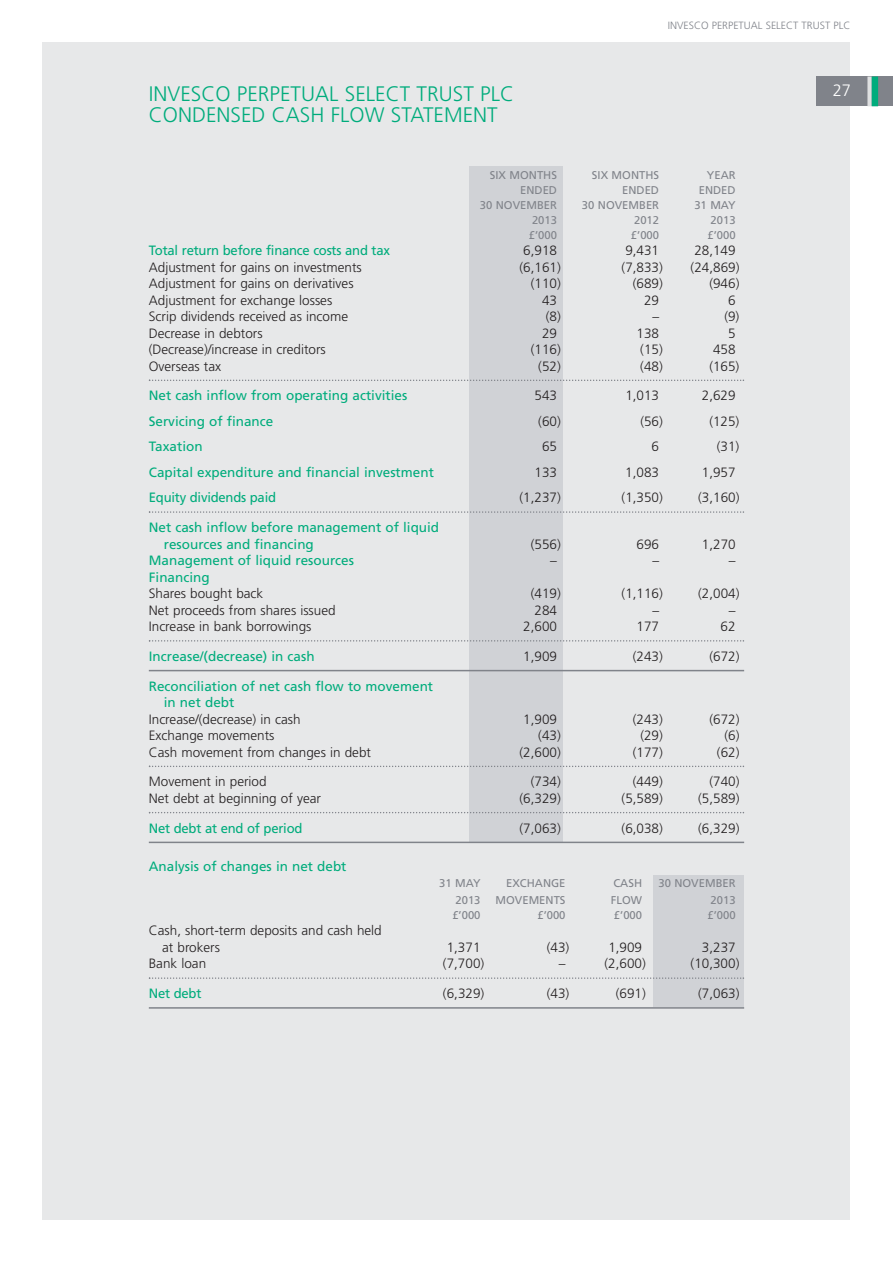
<style>
.page{position:relative;width:893px;height:1263px;background:#fff}
.page>*{position:absolute;margin:0;border:0;box-sizing:border-box;transform-origin:0 0}
.t1{font:300 21px/21px "Frutiger";color:#00ac7c}
.t2{font:300 16.5px "Frutiger";color:#fff}
.t3{font:300 13.5px/16.5px "Frutiger";color:#231f20}
.t4{font:13.5px/16.5px "Frutiger";color:#00ac7c}
.t5{font:11.25px "Frutiger";color:#80838a}
.t6{font:300 10.5px "Frutiger";color:#80838a}
.s1{font-weight:400;color:#00ac7c}
</style>
<div class="page">
<div style="left:43px;top:43px;width:807px;height:1177px;background:#e7e8e9"></div>
<div style="left:816px;top:77px;width:77px;height:29px;background:#80838a"></div>
<div style="left:867px;top:77px;width:5px;height:29px;background:#dfe0e1"></div>
<div style="left:872px;top:77px;width:6px;height:29px;background:#00ac7c"></div>
<div style="left:469px;top:166px;width:94px;height:675px;background:#d0d2d6"></div>
<div style="left:653px;top:876px;width:91px;height:131px;background:#d0d2d6"></div>
<svg style="left:149px;top:380px;width:595px;height:1px"></svg>
<svg style="left:149px;top:511px;width:595px;height:2px"></svg>
<svg style="left:149px;top:640px;width:595px;height:2px"></svg>
<hr style="left:149px;top:670px;width:595px;height:1px;background:#80838a">
<svg style="left:149px;top:766px;width:595px;height:1px"></svg>
<svg style="left:149px;top:812px;width:595px;height:1px"></svg>
<hr style="left:149px;top:842px;width:595px;height:1px;background:#80838a">
<svg style="left:149px;top:977px;width:595px;height:2px"></svg>
<hr style="left:149px;top:1007px;width:595px;height:2px;background:#80838a">
<p class="t1" style="left:149px;top:85px;width:367px">INVESCO PERPETUAL SELECT TRUST PLC<br>CONDENSED CASH FLOW STATEMENT</p>
<p class="t6" style="left:668px;top:21px;width:184px">INVESCO PERPETUAL SELECT TRUST PLC</p>
<p class="t2" style="left:833px;top:83px;width:20px">27</p>
<p class="t5" style="left:490px;top:170px;width:69px">SIX MONTHS</p>
<p class="t5" style="left:592px;top:170px;width:69px">SIX MONTHS</p>
<p class="t5" style="left:707px;top:170px;width:30px">YEAR</p>
<p class="t5" style="left:520px;top:185px;width:38px">ENDED</p>
<p class="t5" style="left:622px;top:185px;width:38px">ENDED</p>
<p class="t5" style="left:699px;top:185px;width:38px">ENDED</p>
<p class="t5" style="left:480px;top:200px;width:79px">30 NOVEMBER</p>
<p class="t5" style="left:582px;top:200px;width:79px">30 NOVEMBER</p>
<p class="t5" style="left:694px;top:200px;width:43px">31 MAY</p>
<p class="t5" style="left:532px;top:215px;width:27px">2013</p>
<p class="t5" style="left:634px;top:215px;width:27px">2012</p>
<p class="t5" style="left:711px;top:215px;width:27px">2013</p>
<p class="t5" style="left:529px;top:230px;width:30px">£’000</p>
<p class="t5" style="left:631px;top:230px;width:30px">£’000</p>
<p class="t5" style="left:707px;top:230px;width:30px">£’000</p>
<p class="t4" style="left:149px;top:243px;width:243px">Total return before finance costs and tax</p>
<p class="t3" style="left:523px;top:243px;width:35px">6,918</p>
<p class="t3" style="left:625px;top:243px;width:35px">9,431</p>
<p class="t3" style="left:694px;top:243px;width:43px">28,149</p>
<p class="t3" style="left:149px;top:260px;width:215px">Adjustment for gains on investments</p>
<p class="t3" style="left:519px;top:260px;width:43px">(6,161)</p>
<p class="t3" style="left:622px;top:260px;width:43px">(7,833)</p>
<p class="t3" style="left:691px;top:260px;width:50px">(24,869)</p>
<p class="t3" style="left:149px;top:276px;width:206px">Adjustment for gains on derivatives</p>
<p class="t3" style="left:531px;top:276px;width:32px">(110)</p>
<p class="t3" style="left:633px;top:276px;width:32px">(689)</p>
<p class="t3" style="left:709px;top:276px;width:32px">(946)</p>
<p class="t3" style="left:149px;top:293px;width:185px">Adjustment for exchange losses</p>
<p class="t3" style="left:542px;top:293px;width:17px">43</p>
<p class="t3" style="left:644px;top:293px;width:17px">29</p>
<p class="t3" style="left:728px;top:293px;width:9px">6</p>
<p class="t3" style="left:149px;top:309px;width:201px">Scrip dividends received as income</p>
<p class="t3" style="left:546px;top:309px;width:17px">(8)</p>
<p class="t3" style="left:652px;top:309px;width:8px">–</p>
<p class="t3" style="left:724px;top:309px;width:17px">(9)</p>
<p class="t3" style="left:149px;top:326px;width:115px">Decrease in debtors</p>
<p class="t3" style="left:542px;top:326px;width:17px">29</p>
<p class="t3" style="left:637px;top:326px;width:24px">138</p>
<p class="t3" style="left:728px;top:326px;width:9px">5</p>
<p class="t3" style="left:149px;top:342px;width:179px">(Decrease)/increase in creditors</p>
<p class="t3" style="left:531px;top:342px;width:32px">(116)</p>
<p class="t3" style="left:640px;top:342px;width:24px">(15)</p>
<p class="t3" style="left:713px;top:342px;width:24px">458</p>
<p class="t3" style="left:149px;top:359px;width:74px">Overseas tax</p>
<p class="t3" style="left:538px;top:359px;width:24px">(52)</p>
<p class="t3" style="left:640px;top:359px;width:24px">(48)</p>
<p class="t3" style="left:709px;top:359px;width:32px">(165)</p>
<p class="t4" style="left:149px;top:388px;width:260px">Net cash inflow from operating activities</p>
<p class="t3" style="left:534px;top:388px;width:24px">543</p>
<p class="t3" style="left:625px;top:388px;width:35px">1,013</p>
<p class="t3" style="left:702px;top:388px;width:35px">2,629</p>
<p class="t4" style="left:149px;top:414px;width:126px">Servicing of finance</p>
<p class="t3" style="left:538px;top:414px;width:24px">(60)</p>
<p class="t3" style="left:640px;top:414px;width:24px">(56)</p>
<p class="t3" style="left:709px;top:414px;width:32px">(125)</p>
<p class="t4" style="left:149px;top:439px;width:55px">Taxation</p>
<p class="t3" style="left:542px;top:439px;width:17px">65</p>
<p class="t3" style="left:652px;top:439px;width:9px">6</p>
<p class="t3" style="left:717px;top:439px;width:24px">(31)</p>
<p class="t4" style="left:149px;top:465px;width:287px">Capital expenditure and financial investment</p>
<p class="t3" style="left:534px;top:465px;width:24px">133</p>
<p class="t3" style="left:625px;top:465px;width:35px">1,083</p>
<p class="t3" style="left:702px;top:465px;width:35px">1,957</p>
<p class="t4" style="left:149px;top:490px;width:129px">Equity dividends paid</p>
<p class="t3" style="left:519px;top:490px;width:43px">(1,237)</p>
<p class="t3" style="left:622px;top:490px;width:43px">(1,350)</p>
<p class="t3" style="left:698px;top:490px;width:43px">(3,160)</p>
<p class="t4" style="left:164px;top:520px;width:277px;text-indent:-15px">Net cash inflow before management of liquid resources and financing</p>
<p class="t3" style="left:531px;top:537px;width:32px">(556)</p>
<p class="t3" style="left:637px;top:537px;width:24px">696</p>
<p class="t3" style="left:702px;top:537px;width:35px">1,270</p>
<p class="t4" style="left:149px;top:553px;width:207px">Management of liquid resources</p>
<p class="t3" style="left:550px;top:553px;width:8px">–</p>
<p class="t3" style="left:652px;top:553px;width:8px">–</p>
<p class="t3" style="left:729px;top:553px;width:8px">–</p>
<p class="t3" style="left:149px;top:570px;width:116px"><span class="s1">Financing<br></span>Shares bought back</p>
<p class="t3" style="left:531px;top:586px;width:32px">(419)</p>
<p class="t3" style="left:622px;top:586px;width:43px">(1,116)</p>
<p class="t3" style="left:698px;top:586px;width:43px">(2,004)</p>
<p class="t3" style="left:149px;top:603px;width:188px">Net proceeds from shares issued</p>
<p class="t3" style="left:534px;top:603px;width:24px">284</p>
<p class="t3" style="left:652px;top:603px;width:8px">–</p>
<p class="t3" style="left:729px;top:603px;width:8px">–</p>
<p class="t3" style="left:149px;top:619px;width:164px">Increase in bank borrowings</p>
<p class="t3" style="left:523px;top:619px;width:35px">2,600</p>
<p class="t3" style="left:637px;top:619px;width:24px">177</p>
<p class="t3" style="left:721px;top:619px;width:17px">62</p>
<p class="t4" style="left:149px;top:649px;width:167px">Increase/(decrease) in cash</p>
<p class="t3" style="left:523px;top:649px;width:35px">1,909</p>
<p class="t3" style="left:633px;top:649px;width:32px">(243)</p>
<p class="t3" style="left:709px;top:649px;width:32px">(672)</p>
<p class="t4" style="left:149px;top:679px;width:286px">Reconciliation of net cash flow to movement</p>
<p class="t4" style="left:164px;top:695px;width:72px">in net debt</p>
<p class="t3" style="left:149px;top:712px;width:153px">Increase/(decrease) in cash</p>
<p class="t3" style="left:523px;top:712px;width:35px">1,909</p>
<p class="t3" style="left:633px;top:712px;width:32px">(243)</p>
<p class="t3" style="left:709px;top:712px;width:32px">(672)</p>
<p class="t3" style="left:149px;top:728px;width:127px">Exchange movements</p>
<p class="t3" style="left:538px;top:728px;width:24px">(43)</p>
<p class="t3" style="left:640px;top:728px;width:24px">(29)</p>
<p class="t3" style="left:724px;top:728px;width:17px">(6)</p>
<p class="t3" style="left:149px;top:745px;width:224px">Cash movement from changes in debt</p>
<p class="t3" style="left:519px;top:745px;width:43px">(2,600)</p>
<p class="t3" style="left:633px;top:745px;width:32px">(177)</p>
<p class="t3" style="left:717px;top:745px;width:24px">(62)</p>
<p class="t3" style="left:149px;top:774px;width:119px">Movement in period</p>
<p class="t3" style="left:531px;top:774px;width:32px">(734)</p>
<p class="t3" style="left:633px;top:774px;width:32px">(449)</p>
<p class="t3" style="left:709px;top:774px;width:32px">(740)</p>
<p class="t3" style="left:149px;top:791px;width:174px">Net debt at beginning of year</p>
<p class="t3" style="left:519px;top:791px;width:43px">(6,329)</p>
<p class="t3" style="left:622px;top:791px;width:43px">(5,589)</p>
<p class="t3" style="left:698px;top:791px;width:43px">(5,589)</p>
<p class="t4" style="left:149px;top:821px;width:155px">Net debt at end of period</p>
<p class="t3" style="left:519px;top:821px;width:43px">(7,063)</p>
<p class="t3" style="left:622px;top:821px;width:43px">(6,038)</p>
<p class="t3" style="left:698px;top:821px;width:43px">(6,329)</p>
<p class="t4" style="left:149px;top:859px;width:199px">Analysis of changes in net debt</p>
<p class="t5" style="left:439px;top:879px;width:43px">31 MAY</p>
<p class="t5" style="left:506px;top:879px;width:61px">EXCHANGE</p>
<p class="t5" style="left:613px;top:879px;width:30px">CASH</p>
<p class="t5" style="left:658px;top:879px;width:79px">30 NOVEMBER</p>
<p class="t5" style="left:455px;top:895px;width:27px">2013</p>
<p class="t5" style="left:496px;top:895px;width:72px">MOVEMENTS</p>
<p class="t5" style="left:611px;top:895px;width:33px">FLOW</p>
<p class="t5" style="left:711px;top:895px;width:27px">2013</p>
<p class="t5" style="left:452px;top:910px;width:30px">£’000</p>
<p class="t5" style="left:537px;top:910px;width:30px">£’000</p>
<p class="t5" style="left:614px;top:910px;width:30px">£’000</p>
<p class="t5" style="left:707px;top:910px;width:30px">£’000</p>
<p class="t3" style="left:162px;top:923px;width:221px;text-indent:-13px">Cash, short-term deposits and cash held at brokers</p>
<p class="t3" style="left:447px;top:940px;width:35px">1,371</p>
<p class="t3" style="left:547px;top:940px;width:24px">(43)</p>
<p class="t3" style="left:608px;top:940px;width:35px">1,909</p>
<p class="t3" style="left:702px;top:940px;width:35px">3,237</p>
<p class="t3" style="left:149px;top:956px;width:59px">Bank loan</p>
<p class="t3" style="left:443px;top:956px;width:43px">(7,700)</p>
<p class="t3" style="left:559px;top:956px;width:8px">–</p>
<p class="t3" style="left:605px;top:956px;width:43px">(2,600)</p>
<p class="t3" style="left:691px;top:956px;width:50px">(10,300)</p>
<p class="t4" style="left:149px;top:986px;width:54px">Net debt</p>
<p class="t3" style="left:443px;top:986px;width:43px">(6,329)</p>
<p class="t3" style="left:547px;top:986px;width:24px">(43)</p>
<p class="t3" style="left:616px;top:986px;width:32px">(691)</p>
<p class="t3" style="left:698px;top:986px;width:43px">(7,063)</p>
</div>
